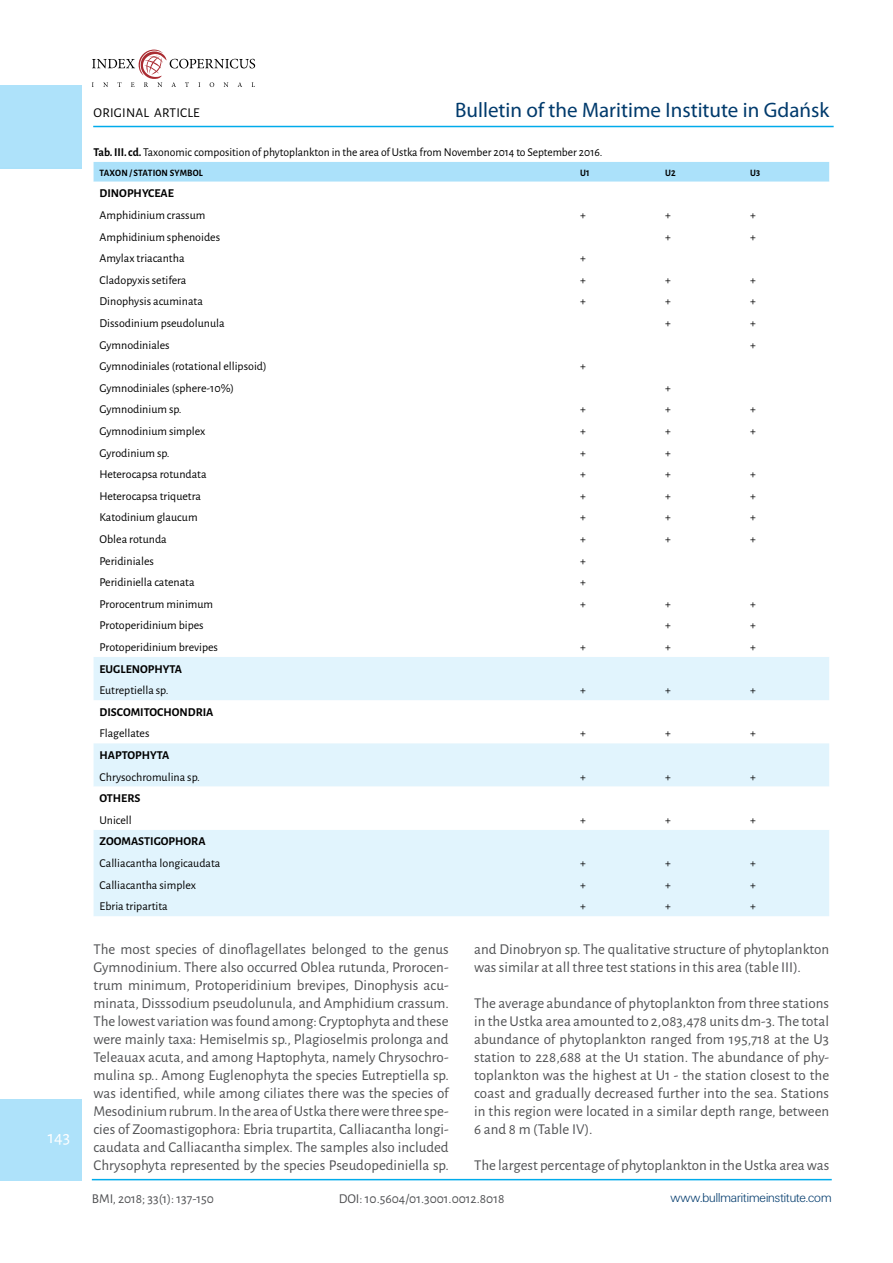
<style>
.page{position:relative;width:893px;height:1263px;background:#fff}
.page>*{position:absolute;margin:0;border:0;box-sizing:border-box;transform-origin:0 0}
.t1{font:21px "Myriad Pro";color:#003a6c}
.t2{font:18px "Alegreya Sans";color:#fff}
.t3{font:15px/18px "Alegreya Sans";color:#515254;text-align:justify}
.t4{font:13.5px "Alegreya Sans";color:#515254}
.t5{font:13.5px "Unitus DCE Ligh";color:#003a6c}
.t6{font:13.5px "Alegreya Sans";letter-spacing:.015em;color:#000}
.t7{font:12px "Alegreya Sans";color:#000}
.t8{font:700 12px "Alegreya Sans";color:#000}
.t9{font:700 9.75px "Alegreya Sans";letter-spacing:.01em;color:#000;scale:.95 1}
.s1{font-weight:700}
</style>
<div class="page">
<div style="left:1px;top:87px;width:81px;height:81px;background:#abe1fa"></div>
<div style="left:0;top:85px;width:81px;height:82px;background:#aee2fa"></div>
<div style="left:1px;top:1099px;width:81px;height:81px;background:#aee2fa"></div>
<hr style="left:92px;top:1179px;width:740px;height:1px;background:#00abeb">
<hr style="left:93px;top:126px;width:741px;height:1px;background:#00abeb">
<svg style="left:92px;top:50px;width:163px;height:37px"></svg>
<div style="left:94px;top:162px;width:735px;height:20px;background:#abe1fa"></div>
<svg style="left:94px;top:657px;width:735px;height:259px;fill:#e1f4fd"></svg>
<svg style="left:94px;top:787px;width:735px;height:43px"></svg>
<p class="t2" style="left:48px;top:1125px;width:24px">143</p>
<p class="t6" style="left:94px;top:103px;width:108px">ORIGINAL ARTICLE</p>
<h1 class="t1" style="left:455px;top:97px;width:376px">Bulletin of the Maritime Institute in Gdańsk</h1>
<p class="t7" style="left:94px;top:144px;width:510px"><span class="s1">TAB. III. CD.</span> Taxonomic composition of phytoplankton in the area of Ustka from N ovember 2014 to September 2016.</p>
<p class="t9" style="left:100px;top:165px;width:110px">TAXON / STATI ON SYMBOL</p>
<p class="t9" style="left:580px;top:165px;width:12px">U1</p>
<p class="t9" style="left:665px;top:165px;width:13px">U2</p>
<p class="t9" style="left:750px;top:165px;width:12px">U3</p>
<p class="t8" style="left:100px;top:185px;width:42px">DINOPHYCEAE</p>
<p class="t7" style="left:100px;top:207px;width:107px">Amphidinium crassum</p>
<p class="t7" style="left:580px;top:207px;width:7px">+</p>
<p class="t7" style="left:665px;top:207px;width:7px">+</p>
<p class="t7" style="left:750px;top:207px;width:7px">+</p>
<p class="t7" style="left:100px;top:229px;width:122px">Amphidinium sphenoides</p>
<p class="t7" style="left:665px;top:229px;width:7px">+</p>
<p class="t7" style="left:750px;top:229px;width:7px">+</p>
<p class="t7" style="left:100px;top:250px;width:87px">Amylax triacantha</p>
<p class="t7" style="left:580px;top:250px;width:7px">+</p>
<p class="t7" style="left:100px;top:272px;width:88px">Cladopyxis setifera</p>
<p class="t7" style="left:580px;top:272px;width:7px">+</p>
<p class="t7" style="left:665px;top:272px;width:7px">+</p>
<p class="t7" style="left:750px;top:272px;width:7px">+</p>
<p class="t7" style="left:100px;top:293px;width:105px">Dinophysis acuminata</p>
<p class="t7" style="left:580px;top:293px;width:7px">+</p>
<p class="t7" style="left:665px;top:293px;width:7px">+</p>
<p class="t7" style="left:750px;top:293px;width:7px">+</p>
<p class="t7" style="left:100px;top:315px;width:127px">Dissodinium pseudolunula</p>
<p class="t7" style="left:665px;top:315px;width:7px">+</p>
<p class="t7" style="left:750px;top:315px;width:7px">+</p>
<p class="t7" style="left:100px;top:337px;width:72px">Gymnodiniales</p>
<p class="t7" style="left:750px;top:337px;width:7px">+</p>
<p class="t7" style="left:100px;top:358px;width:168px">Gymnodiniales (rotational ellipsoid)</p>
<p class="t7" style="left:580px;top:358px;width:7px">+</p>
<p class="t7" style="left:100px;top:380px;width:136px">Gymnodiniales (sphere-10%)</p>
<p class="t7" style="left:665px;top:380px;width:7px">+</p>
<p class="t7" style="left:100px;top:401px;width:84px">Gymnodinium sp.</p>
<p class="t7" style="left:580px;top:401px;width:7px">+</p>
<p class="t7" style="left:665px;top:401px;width:7px">+</p>
<p class="t7" style="left:750px;top:401px;width:7px">+</p>
<p class="t7" style="left:100px;top:423px;width:107px">Gymnodinium simplex</p>
<p class="t7" style="left:580px;top:423px;width:7px">+</p>
<p class="t7" style="left:665px;top:423px;width:7px">+</p>
<p class="t7" style="left:750px;top:423px;width:7px">+</p>
<p class="t7" style="left:100px;top:445px;width:72px">Gyrodinium sp.</p>
<p class="t7" style="left:580px;top:445px;width:7px">+</p>
<p class="t7" style="left:665px;top:445px;width:7px">+</p>
<p class="t7" style="left:100px;top:466px;width:109px">Heterocapsa rotundata</p>
<p class="t7" style="left:580px;top:466px;width:7px">+</p>
<p class="t7" style="left:665px;top:466px;width:7px">+</p>
<p class="t7" style="left:750px;top:466px;width:7px">+</p>
<p class="t7" style="left:100px;top:488px;width:103px">Heterocapsa triquetra</p>
<p class="t7" style="left:580px;top:488px;width:7px">+</p>
<p class="t7" style="left:665px;top:488px;width:7px">+</p>
<p class="t7" style="left:750px;top:488px;width:7px">+</p>
<p class="t7" style="left:100px;top:509px;width:100px">Katodinium glaucum</p>
<p class="t7" style="left:580px;top:509px;width:7px">+</p>
<p class="t7" style="left:665px;top:509px;width:7px">+</p>
<p class="t7" style="left:750px;top:509px;width:7px">+</p>
<p class="t7" style="left:100px;top:531px;width:69px">Oblea rotunda</p>
<p class="t7" style="left:580px;top:531px;width:7px">+</p>
<p class="t7" style="left:665px;top:531px;width:7px">+</p>
<p class="t7" style="left:750px;top:531px;width:7px">+</p>
<p class="t7" style="left:100px;top:553px;width:56px">Peridiniales</p>
<p class="t7" style="left:580px;top:553px;width:7px">+</p>
<p class="t7" style="left:100px;top:574px;width:97px">Peridiniella catenata</p>
<p class="t7" style="left:580px;top:574px;width:7px">+</p>
<p class="t7" style="left:100px;top:596px;width:115px">Prorocentrum minimum</p>
<p class="t7" style="left:580px;top:596px;width:7px">+</p>
<p class="t7" style="left:665px;top:596px;width:7px">+</p>
<p class="t7" style="left:750px;top:596px;width:7px">+</p>
<p class="t7" style="left:100px;top:617px;width:106px">Protoperidinium bipes</p>
<p class="t7" style="left:665px;top:617px;width:7px">+</p>
<p class="t7" style="left:750px;top:617px;width:7px">+</p>
<p class="t7" style="left:100px;top:639px;width:120px">Protoperidinium brevipes</p>
<p class="t7" style="left:580px;top:639px;width:7px">+</p>
<p class="t7" style="left:665px;top:639px;width:7px">+</p>
<p class="t7" style="left:750px;top:639px;width:7px">+</p>
<p class="t8" style="left:100px;top:660px;width:29px">EUGLENO</p>
<p class="t8" style="left:148px;top:660px;width:36px">PHYTA</p>
<p class="t7" style="left:100px;top:682px;width:71px">Eutreptiella sp.</p>
<p class="t7" style="left:580px;top:682px;width:7px">+</p>
<p class="t7" style="left:665px;top:682px;width:7px">+</p>
<p class="t7" style="left:750px;top:682px;width:7px">+</p>
<p class="t8" style="left:100px;top:703px;width:20px">DISCOM</p>
<p class="t8" style="left:140px;top:703px;width:18px">ITOCHONDR</p>
<p class="t8" style="left:203px;top:703px;width:12px">IA</p>
<p class="t7" style="left:100px;top:725px;width:51px">Flagellates</p>
<p class="t7" style="left:580px;top:725px;width:7px">+</p>
<p class="t7" style="left:665px;top:725px;width:7px">+</p>
<p class="t7" style="left:750px;top:725px;width:7px">+</p>
<p class="t8" style="left:100px;top:746px;width:71px">HA PTOPHYTA</p>
<p class="t7" style="left:100px;top:769px;width:102px">Chrysochromulina sp.</p>
<p class="t7" style="left:580px;top:769px;width:7px">+</p>
<p class="t7" style="left:665px;top:769px;width:7px">+</p>
<p class="t7" style="left:750px;top:769px;width:7px">+</p>
<p class="t8" style="left:100px;top:789px;width:21px">OTHERS</p>
<p class="t7" style="left:100px;top:812px;width:34px">Unicell</p>
<p class="t7" style="left:580px;top:812px;width:7px">+</p>
<p class="t7" style="left:665px;top:812px;width:7px">+</p>
<p class="t7" style="left:750px;top:812px;width:7px">+</p>
<p class="t8" style="left:100px;top:833px;width:16px">ZOOMAS</p>
<p class="t8" style="left:144px;top:833px;width:40px">TIGOPHORA</p>
<p class="t7" style="left:100px;top:855px;width:122px">Calliacantha longicaudata</p>
<p class="t7" style="left:580px;top:855px;width:7px">+</p>
<p class="t7" style="left:665px;top:855px;width:7px">+</p>
<p class="t7" style="left:750px;top:855px;width:7px">+</p>
<p class="t7" style="left:100px;top:877px;width:98px">Calliacantha simplex</p>
<p class="t7" style="left:580px;top:877px;width:7px">+</p>
<p class="t7" style="left:665px;top:877px;width:7px">+</p>
<p class="t7" style="left:750px;top:877px;width:7px">+</p>
<p class="t7" style="left:100px;top:898px;width:70px">Ebria tripartita</p>
<p class="t7" style="left:580px;top:898px;width:7px">+</p>
<p class="t7" style="left:665px;top:898px;width:7px">+</p>
<p class="t7" style="left:750px;top:898px;width:7px">+</p>
<p class="t3" style="left:94px;top:939px;width:357px">The most species of dinoflagellates belonged to the genus Gymnodinium. There also occurred Oblea rutunda, Prorocen&shy;trum minimum, Protoperidinium brevipes, Dinophysis acu&shy;minata, Disssodium pseudolunula, and Amphidium crassum.<br>The lowest variation was found among: Cryptophyta and these were mainly taxa: Hemiselmis sp., Plagioselmis prolonga and Teleauax acuta, and among Haptophyta, namely Chrysochro&shy;mulina sp.. Among Euglenophyta the species Eutreptiella sp. was identified, while among ciliates there was the species of Mesodinium rubrum. In the area of Ustka there were three spe&shy;cies of Zoomastigophora: Ebria trupartita, Calliacantha longi&shy;caudata and Calliacantha simplex. The samples also included Chrysophyta represented by the species Pseudopediniella sp.</p>
<p class="t3" style="left:474px;top:939px;width:357px">and Dinobryon sp. The qualitative structure of phytoplankton was similar at all three test stations in this area (table III).</p>
<p class="t3" style="left:474px;top:993px;width:357px">The average abundance of phytoplankton from three stations in the Ustka area amounted to 2,083,478 units dm-3. The total abundance of phytoplankton ranged from 195,718 at the U3 station to 228,688 at the U1 station. The abundance of phy&shy;toplankton was the highest at U1 - the station closest to the coast and gradually decreased further into the sea. Stations in this region were located in a similar depth range, between 6 and 8 m (Table IV).</p>
<p class="t3" style="left:474px;top:1155px;width:357px">The largest percentage of phytoplankton in the Ustka area was</p>
<p class="t4" style="left:92px;top:1189px;width:124px">BMI, 2018; 33(1): 137-150</p>
<p class="t4" style="left:339px;top:1189px;width:167px">DOI: 10.5604/01.3001.0012.8018</p>
<p class="t5" style="left:671px;top:1190px;width:162px">www.bullmaritimeinstitute.com</p>
</div>
